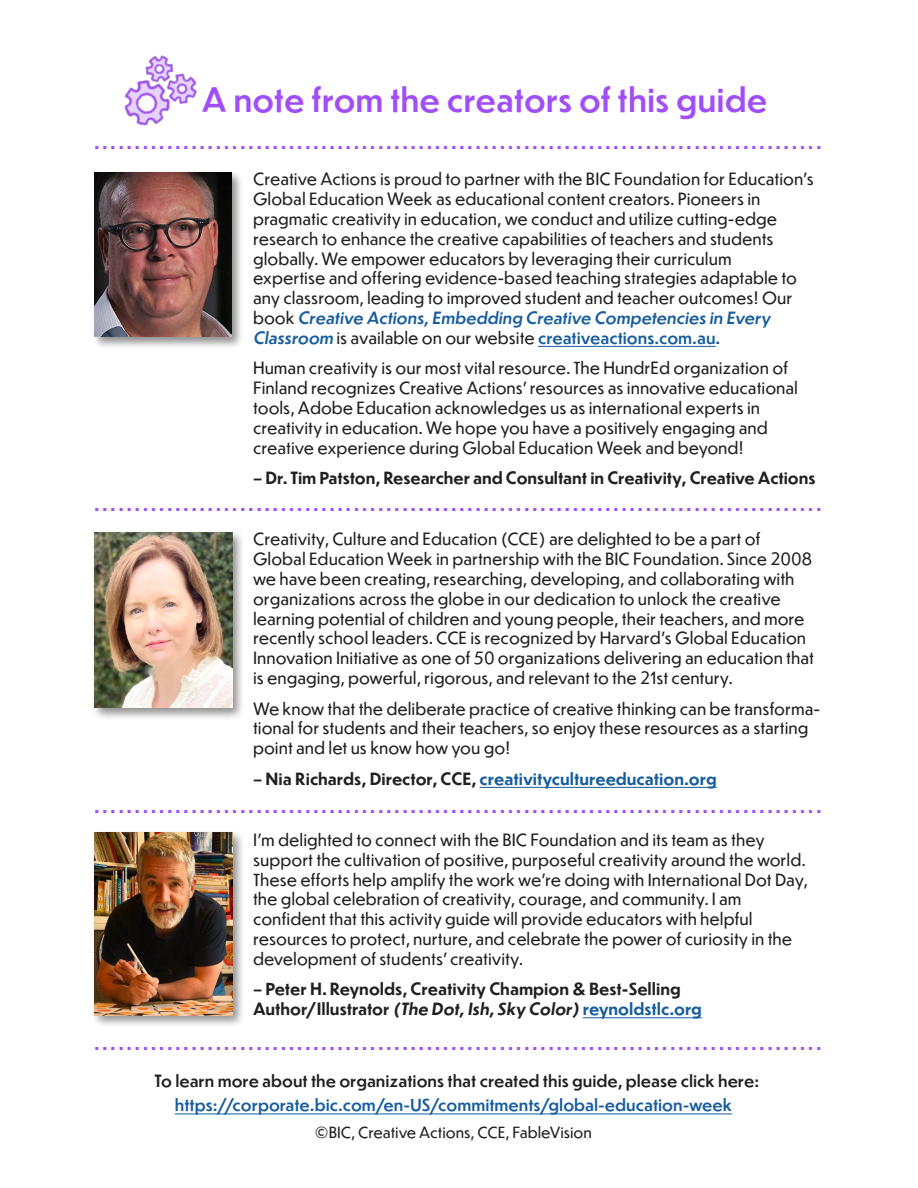
<style>
.page{position:relative;width:918px;height:1188px;background:#fff}
.page>*{position:absolute;margin:0;border:0;box-sizing:border-box;transform-origin:0 0}
.t1{font:500 33px "Dunbar Text";color:#a14ef8}
.t2{font:24px "Dunbar Text";color:#a14ef8}
.t3{font:16.5px/19.8px "Dunbar Text";color:#231f20}
.t4{font:700 16.5px/19.8px "Dunbar Text";letter-spacing:-.005em;color:#231f20}
.t5{font:500 16.5px/24px "Dunbar Text";color:#231f20;text-align:center}
.t6{font:700 16.5px "Dunbar Text";color:#175d9e}
.t7{font:15px "Dunbar Text";color:#231f20}
.s1{font-weight:500;color:#175d9e}
.s2{font-weight:500;color:#15489e}
.s3{color:#231f20}
.s4{color:#175d9e}
</style>
<div class="page">
<hr style="left:538px;top:346px;width:178px;height:1px;background:#175d9e">
<hr style="left:480px;top:787px;width:237px;height:1px;background:#175d9e">
<hr style="left:583px;top:1017px;width:119px;height:1px;background:#175d9e">
<hr style="left:175px;top:1114px;width:557px;height:1px;background:#175d9e">
<div style="left:92px;top:170px;width:152px;height:179px;background:#231f20;opacity:.5"></div>
<img style="left:94px;top:173px;width:138px;height:164px">
<div style="left:91px;top:529px;width:154px;height:192px;background:#231f20;opacity:.5"></div>
<img style="left:94px;top:533px;width:138px;height:175px">
<div style="left:91px;top:829px;width:154px;height:199px;background:#231f20;opacity:.5"></div>
<img style="left:94px;top:833px;width:138px;height:182px">
<img style="left:124px;top:55px;width:73px;height:71px">
<p class="t1" style="left:202px;top:76px;width:567px">A note from the creators of this guide</p>
<p class="t2" style="left:93px;top:129px;width:730px">• • • • • • • • • • • • • • • • • • • • • • • • • • • • • • • • • • • • • • • • • • • • • • • • • • • • • • • • • • • • • • • • • • • • • • • • • • • • • • • • • • • • • • • • • •</p>
<p class="t3" style="left:253px;top:169px;width:562px">Creative Actions is proud to partner with the BIC Foundation for Education’s Global Education Week as educational content creators. Pioneers in pragmatic creativity in education, we conduct and utilize cutting-edge research to enhance the creative capabilities of teachers and students globally. We empower educators by leveraging their curriculum<br>expertise and offering evidence-based teaching strategies adaptable to any classroom, leading to improved student and teacher outcomes! Our<br>b o o k <span class="s1">Creative Actions,Embedding Creative Competencies in Every Classroom</span> is available on our website <span class="s1">creativeactions.com.au</span><span class="s2">.</span></p>
<p class="t3" style="left:253px;top:358px;width:546px">Human creativity is our most vital resource. The HundrEd organization of Finland recognizes Creative Actions’ resources as innovative educational tools, Adobe Education acknowledges us as international experts in creativity in education. We hope you have a positively engaging and creative experience during Global Education Week and beyond!</p>
<p class="t4" style="left:253px;top:468px;width:564px">– Dr. Tim Patston, Researcher and Consultant in Creativity, Creative Actions</p>
<p class="t2" style="left:93px;top:491px;width:730px">• • • • • • • • • • • • • • • • • • • • • • • • • • • • • • • • • • • • • • • • • • • • • • • • • • • • • • • • • • • • • • • • • • • • • • • • • • • • • • • • • • • • • • • • • •</p>
<p class="t3" style="left:253px;top:529px;width:563px">Creativity, Culture and Education (CCE) are delighted to be a part of Global Education Week in partnership with the BIC Foundation. Since 2008 we have been creating, researching, developing, and collaborating with organizations across the globe in our dedication to unlock the creative learning potential of children and young people, their teachers, and more recently school leaders. CCE is recognized by Harvard’s Global Education Innovation Initiative as one of 50 organizations delivering an education that is engaging, powerful, rigorous, and relevant to the 21st century.</p>
<p class="t3" style="left:253px;top:698px;width:569px">We know that the deliberate practice of creative thinking can be transforma&shy;tional for students and their teachers, so enjoy these resources as a starting point and let us know how you go!</p>
<p class="t6" style="left:253px;top:767px;width:465px"><span class="s3">– Nia Richards, Director, CCE,</span> creativitycultureeducation.org</p>
<p class="t2" style="left:93px;top:793px;width:730px">• • • • • • • • • • • • • • • • • • • • • • • • • • • • • • • • • • • • • • • • • • • • • • • • • • • • • • • • • • • • • • • • • • • • • • • • • • • • • • • • • • • • • • • • • •</p>
<p class="t3" style="left:253px;top:829px;width:557px">I’m delighted to connect with the BIC Foundation and its team as they support the cultivation of positive, purposeful creativity around the world.<br>These efforts help amplify the work we’re doing with International Dot Day, the global celebration of creativity, courage, and community. I am confident that this activity guide will provide educators with helpful resources to protect, nurture, and celebrate the power of curiosity in the development of students’ creativity.</p>
<p class="t4" style="left:253px;top:979px;width:450px">– Peter H. Reynolds, Creativity Champion &amp; Best-Selling<br>Author/Illustrator (The Dot,Ish,Sky Color) <span class="s4">reynoldstlc.org</span></p>
<p class="t2" style="left:93px;top:1029px;width:730px">• • • • • • • • • • • • • • • • • • • • • • • • • • • • • • • • • • • • • • • • • • • • • • • • • • • • • • • • • • • • • • • • • • • • • • • • • • • • • • • • • • • • • • • • • •</p>
<p class="t5" style="left:155px;top:1069px;width:606px">To learn more about the organizations that created this guide, please click here: <span class="s4">https://corporate.bic.com/en-US/commitments/global-education-week</span></p>
<p class="t7" style="left:315px;top:1122px;width:279px">©BIC, Creative Actions, CCE, FableVision</p>
</div>
